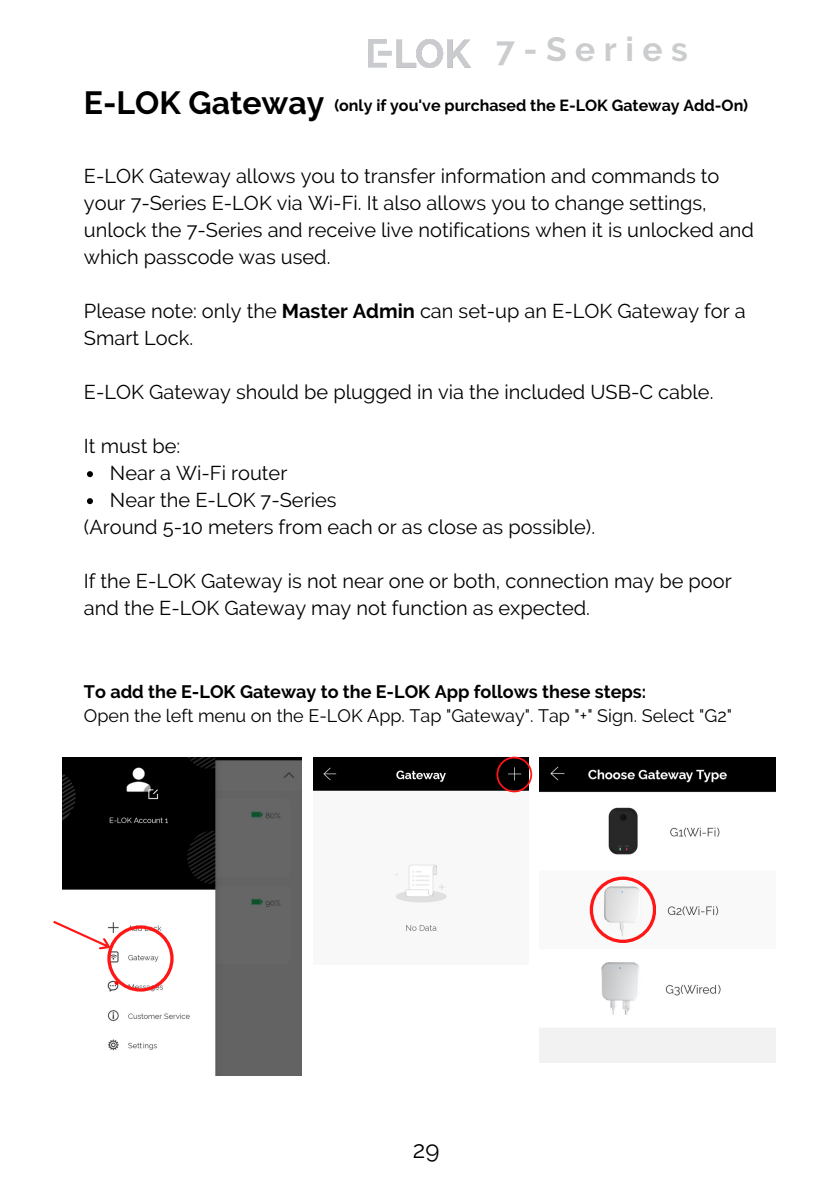
<style>
.page{position:relative;width:839px;height:1191px;background:#fff}
.page>*{position:absolute;margin:0;border:0;box-sizing:border-box;transform-origin:0 0}
.t1{font:700 33.6px "Raleway";letter-spacing:.255em;color:#caccce}
.t2{font:700 32px "Raleway";color:#000}
.t3{font:24px "Raleway";color:#000}
.t4{font:20px/27px "Raleway";color:#000}
.t5{font:18px/24px "Raleway";color:#000}
.t6{font:700 16px "Raleway";color:#000}
.s1{font-weight:700}
</style>
<div class="page">
<img style="left:368px;top:39px;width:102px;height:29px">
<svg style="left:87px;top:471px;width:6px;height:6px"></svg>
<svg style="left:87px;top:498px;width:6px;height:6px"></svg>
<img style="left:63px;top:758px;width:238px;height:318px">
<svg style="left:53px;top:921px;width:120px;height:70px"></svg>
<img style="left:314px;top:758px;width:204px;height:174px">
<svg style="left:496px;top:757px;width:36px;height:35px"></svg>
<img style="left:539px;top:758px;width:236px;height:304px">
<svg style="left:589px;top:877px;width:66px;height:66px"></svg>
<h1 class="t2" style="left:84px;top:84px;width:242px">E-LOK Gateway</h1>
<h3 class="t1" style="left:496px;top:30px;width:193px">7-Series</h3>
<h2 class="t6" style="left:334px;top:96px;width:415px">(only if you've purchased the E-LOK Gateway Add-On)</h2>
<h1 class="t4" style="left:84px;top:163px;width:671px">E-LOK Gateway allows you to transfer information and commands to your 7-Series E-LOK via Wi-Fi. It also allows you to change settings, unlock the 7-Series and receive live notifications when it is unlocked and which passcode was used.</h1>
<p class="t4" style="left:84px;top:298px;width:663px">Please note: only the <span class="s1">Master Admin</span> can set-up an E-LOK Gateway for a<br>Smart Lock.</p>
<h2 class="t4" style="left:84px;top:379px;width:631px">E-LOK Gateway should be plugged in via the included USB-C cable.</h2>
<h2 class="t4" style="left:84px;top:433px;width:98px">It must be:</h2>
<h2 class="t4" style="left:110px;top:460px;width:179px">Near a Wi-Fi router</h2>
<h2 class="t4" style="left:110px;top:487px;width:228px">Near the E-LOK 7-Series</h2>
<p class="t4" style="left:84px;top:514px;width:512px">(Around 5-10 meters from each or as close as possible).</p>
<p class="t4" style="left:84px;top:568px;width:649px">If the E-LOK Gateway is not near one or both, connection may be poor and the E-LOK Gateway may not function as expected.</p>
<h2 class="t5" style="left:84px;top:680px;width:649px"><span class="s1">To add the E-LOK Gateway to the E-LOK App follows these steps:<br></span>Open the left menu on the E-LOK App. Tap "Gateway". Tap "+" Sign. Select "G2"</h2>
<p class="t3" style="left:413px;top:1135px;width:28px">29</p>
</div>
